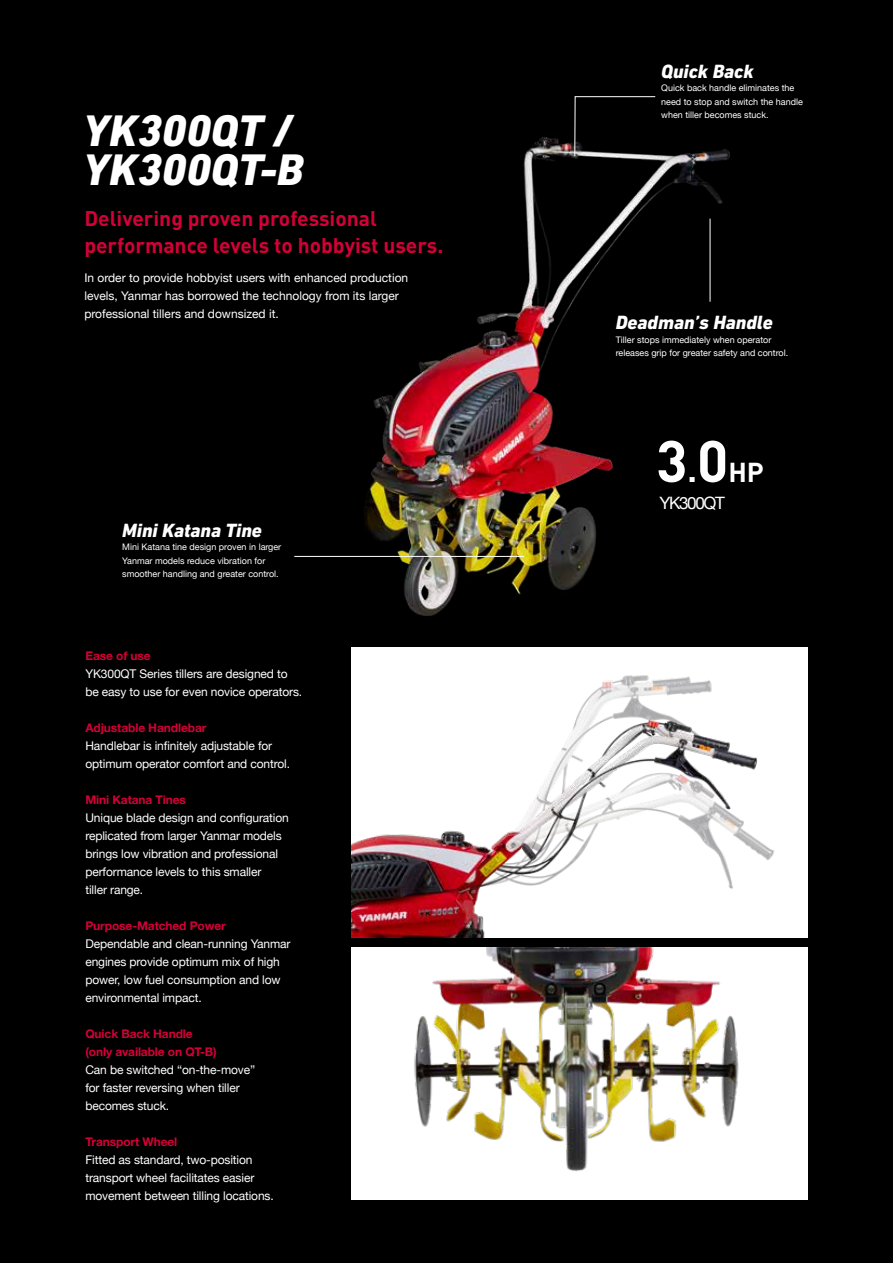
<style>
.page{position:relative;width:893px;height:1263px;background:#000}
.page>*{position:absolute;margin:0;border:0;box-sizing:border-box;transform-origin:0 0}
.t1{font:700 57.75px "DIN";color:#fff}
.t2{font:italic 800 45px/39px "DIN Next LT Pro";color:#fff}
.t3{font:700 21px/27px "DIN";color:#d40037}
.t4{font:italic 800 19.5px "DIN Next LT Pro";color:#fff}
.t5{font:17.1px "Helvetica Neue";letter-spacing:-.08em;color:#fff}
.t6{font:12px/18px "Helvetica Neue";letter-spacing:-.01em;color:#fff}
.t7{font:700 12px/18px "Helvetica Neue LT Std";letter-spacing:-.01em;color:#d40037}
.t8{font:9px/13.5px "Helvetica Neue";color:#fff}
.s1{font-size:33.45px}
.s2{font-size:27px}
</style>
<div class="page">
<img style="left:351px;top:947px;width:456px;height:253px">
<img style="left:351px;top:647px;width:456px;height:290px">
<img style="left:303px;top:137px;width:456px;height:548px">
<hr style="left:710px;top:219px;width:1px;height:83px;background:#fff">
<svg style="left:574px;top:96px;width:82px;height:61px"></svg>
<hr style="left:294px;top:556px;width:230px;height:1px;background:#fff">
<h2 class="t2" style="left:83px;top:111px;width:221px">YK300QT /<br>YK300QT-B</h2>
<h3 class="t3" style="left:84px;top:204px;width:360px">Delivering proven professional performance levels to hobbyist users.</h3>
<p class="t6" style="left:84px;top:269px;width:325px">In order to provide hobbyist users with enhanced production levels, Yanmar has borrowed the technology from its larger professional tillers and downsized it.</p>
<h3 class="t4" style="left:122px;top:519px;width:141px">Mini Katana Tine</h3>
<p class="t8" style="left:122px;top:541px;width:160px">Mini Katana tine design proven in larger<br>Yanmar models reduce vibration for smoother handling and greater control.</p>
<p class="t7" style="left:85px;top:646px;width:67px">Ease of use</p>
<p class="t6" style="left:85px;top:665px;width:218px">YK300QT Series tillers are designed to be easy to use for even novice operators.</p>
<p class="t7" style="left:85px;top:718px;width:123px">Adjustable Handlebar</p>
<p class="t6" style="left:85px;top:737px;width:206px">Handlebar is infinitely adjustable for optimum operator comfort and control.</p>
<p class="t7" style="left:85px;top:790px;width:102px">Mini Katana Tines</p>
<p class="t6" style="left:85px;top:809px;width:205px">Unique blade design and configuration replicated from larger Yanmar models brings low vibration and professional performance levels to this smaller<br>tiller range.</p>
<p class="t7" style="left:85px;top:916px;width:142px">Purpose-Matched Power</p>
<p class="t6" style="left:85px;top:935px;width:207px">Dependable and clean-running Yanmar engines provide optimum mix of high power, low fuel consumption and low environmental impact.</p>
<p class="t7" style="left:85px;top:1024px;width:133px">Quick Back Handle (only available on QT-B)</p>
<p class="t6" style="left:85px;top:1061px;width:171px">Can be switched “on-the-move” for faster reversing when tiller becomes stuck.</p>
<p class="t7" style="left:85px;top:1132px;width:93px">Transport Wheel</p>
<p class="t6" style="left:85px;top:1151px;width:190px">Fitted as standard, two-position transport wheel facilitates easier movement between tilling locations.</p>
<h3 class="t4" style="left:661px;top:60px;width:94px">Quick Back</h3>
<p class="t8" style="left:661px;top:82px;width:143px">Quick back handle eliminates the need to stop and switch the handle when tiller becomes stuck.</p>
<h3 class="t4" style="left:616px;top:311px;width:159px">Deadman’s Handle</h3>
<p class="t8" style="left:616px;top:333px;width:174px">Tiller stops immediately when operator releases grip for greater safety and control.</p>
<h1 class="t1" style="left:656px;top:423px;width:109px">3<span class="s1">.</span>0<span class="s2">HP</span></h1>
<h3 class="t5" style="left:659px;top:491px;width:67px">YK300QT</h3>
</div>
